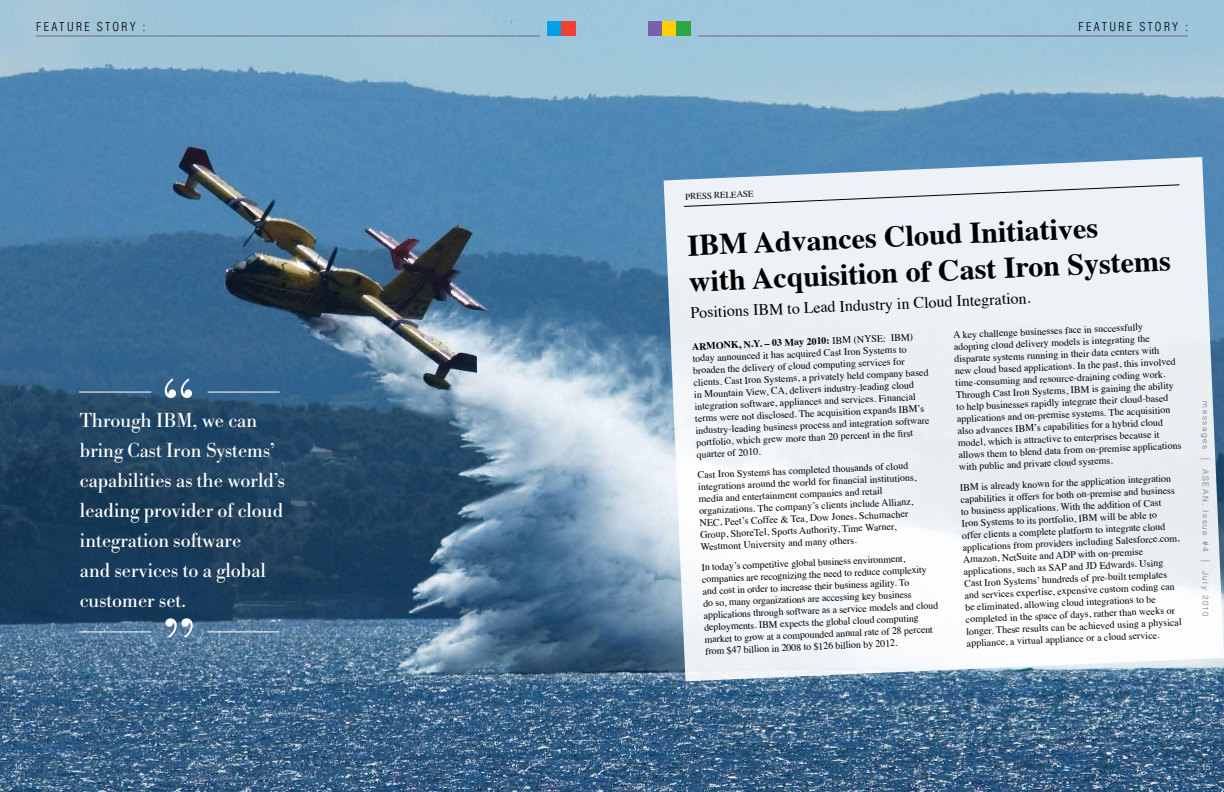
<style>
.page{position:relative;width:1224px;height:792px;background:#fff}
.page>*{position:absolute;margin:0;border:0;box-sizing:border-box;transform-origin:0 0}
.t1{font:70px "IBM Bodoni 2004 Text";color:#fff}
.t2{font:700 30px/36px "Times";color:#000}
.t3{font:20px/30px "IBM Bodoni 2004 Text";color:#fff}
.t4{font:16px "Times";color:#000}
.t5{font:300 12px "IBM Helvetica Cond 2004";letter-spacing:.2em;color:#000}
.t6{font:10px/12px "Times";color:#000}
.t7{font:9px "Times";color:#000}
.t8{font:300 9px "IBM Helvetica 2004";color:#fff}
.t9{font:300 8px "IBM Helvetica 2004";letter-spacing:.2em;color:#6d6e71}
.s1{font-weight:700}
.s2{font-size:12px}
</style>
<div class="page">
<img style="left:0;top:0;width:1224px;height:792px">
<svg style="left:664px;top:157px;width:560px;height:524px;fill:#ecf2f5"></svg>
<div style="left:648px;top:22px;width:14px;height:14px;background:#7961aa"></div>
<div style="left:662px;top:22px;width:15px;height:14px;background:#ffcf01"></div>
<div style="left:677px;top:22px;width:14px;height:14px;background:#2ea644"></div>
<hr style="left:698px;top:36px;width:490px;height:1px;background:#6d6e71">
<div style="left:547px;top:22px;width:15px;height:14px;background:#00a1e4"></div>
<div style="left:562px;top:22px;width:14px;height:14px;background:#ef4135"></div>
<hr style="left:36px;top:36px;width:504px;height:1px;background:#6d6e71">
<svg style="left:684px;top:185px;width:496px;height:22px"></svg>
<hr style="left:79px;top:392px;width:72px;height:1px;background:#fff">
<hr style="left:79px;top:631px;width:72px;height:1px;background:#fff">
<hr style="left:208px;top:392px;width:72px;height:1px;background:#fff">
<hr style="left:208px;top:631px;width:72px;height:1px;background:#fff">
<p class="t5" style="left:36px;top:20px;width:111px">FEATURE STORY :</p>
<p class="t5" style="left:1078px;top:20px;width:111px">FEATURE STORY :</p>
<p class="t7" style="left:685px;top:188px;width:70px;rotate:-3deg">PRESS RELEASE</p>
<h1 class="t1" style="left:163px;top:364px;width:34px">“</h1>
<h3 class="t3" style="left:80px;top:406px;width:206px">Through IBM, we can bring Cast Iron Systems’ capabilities as the world’s leading provider of cloud integration software<br>and services to a global customer set.</h3>
<h1 class="t1" style="left:163px;top:604px;width:34px">”</h1>
<h2 class="t2" style="left:686px;top:226px;width:483px;rotate:-3deg">IBM Advances Cloud Initiatives<br>with Acquisition of Cast Iron Systems</h2>
<h3 class="t4" style="left:690px;top:296px;width:342px;rotate:-2deg">Positions IBM to Lead Industry in Cloud Integration.</h3>
<p class="t6" style="left:691px;top:340px;width:237px;rotate:-3deg"><span class="s1">ARMONK, N.Y. – 03 May 2010:</span> IBM (NYSE: IBM) today announced it has acquired Cast Iron Systems to broaden the delivery of cloud computing services for clients. Cast Iron Systems, a privately held company based in Mountain View, CA, delivers industry-leading cloud integration software, appliances and services. Financial terms were not disclosed. The acquisition expands IBM’s industry-leading business process and integration software portfolio, which grew more than 20 percent in the fi rst quarter of 2010.</p>
<p class="t6" style="left:697px;top:469px;width:221px;rotate:-3deg">Cast Iron Systems has completed thousands of cloud integrations around the world for fi nancial institutions, media and entertainment companies and retail organizations. The company’s clients include Allianz, NEC, Peet’s Coffee &amp; Tea, Dow Jones, Schumacher Group, ShoreTel, Sports Authority, Time Warner, Westmont University and many others.</p>
<p class="t6" style="left:701px;top:561px;width:237px;rotate:-3deg">In today’s competitive global business environment, companies are recognizing the need to reduce complexity and cost in order to increase their business agility. To<br>do so, many organizations are accessing key business applications through software as a service models and cloud deployments. IBM expects the global cloud computing market to grow at a compounded annual rate of 28 percent from $47 billion in 2008 to $126 billion by 2012.</p>
<p class="t6" style="left:952px;top:329px;width:225px;rotate:-3deg">A key challenge businesses face in successfully adopting cloud delivery models is integrating the disparate systems running in their data centers with new cloud based applications. In the past, this involved time-consuming and resource-draining coding work.<br>Through Cast Iron Systems, IBM is gaining the ability to help businesses rapidly integrate their cloud-based applications and on-premise systems. The acquisition also advances IBM’s capabilities for a hybrid cloud model, which is attractive to enterprises because it allows them to blend data from on-premise applications with public and private cloud systems.</p>
<p class="t6" style="left:958px;top:482px;width:220px;rotate:-3deg">IBM is already known for the application integration capabilities it offers for both on-premise and business to business applications. With the addition of Cast Iron Systems to its portfolio, IBM will be able to<br>offer clients a complete platform to integrate cloud applications from providers including Salesforce.com, Amazon, NetSuite and ADP with on-premise applications, such as SAP and JD Edwards. Using Cast Iron Systems’ hundreds of pre-built templates and services expertise, expensive custom coding can be eliminated, allowing cloud integrations to be completed in the space of days, rather than weeks or longer. These results can be achieved using a physical appliance, a virtual appliance or a cloud service.</p>
<p class="t9" style="left:1211px;top:401px;width:217px;rotate:90deg">messages <span class="s2">|</span> ASEAN, Issue #4 <span class="s2">|</span> July 2010</p>
<p class="t8" style="left:13px;top:762px;width:11px">14</p>
<p class="t8" style="left:1201px;top:762px;width:11px">15</p>
</div>
